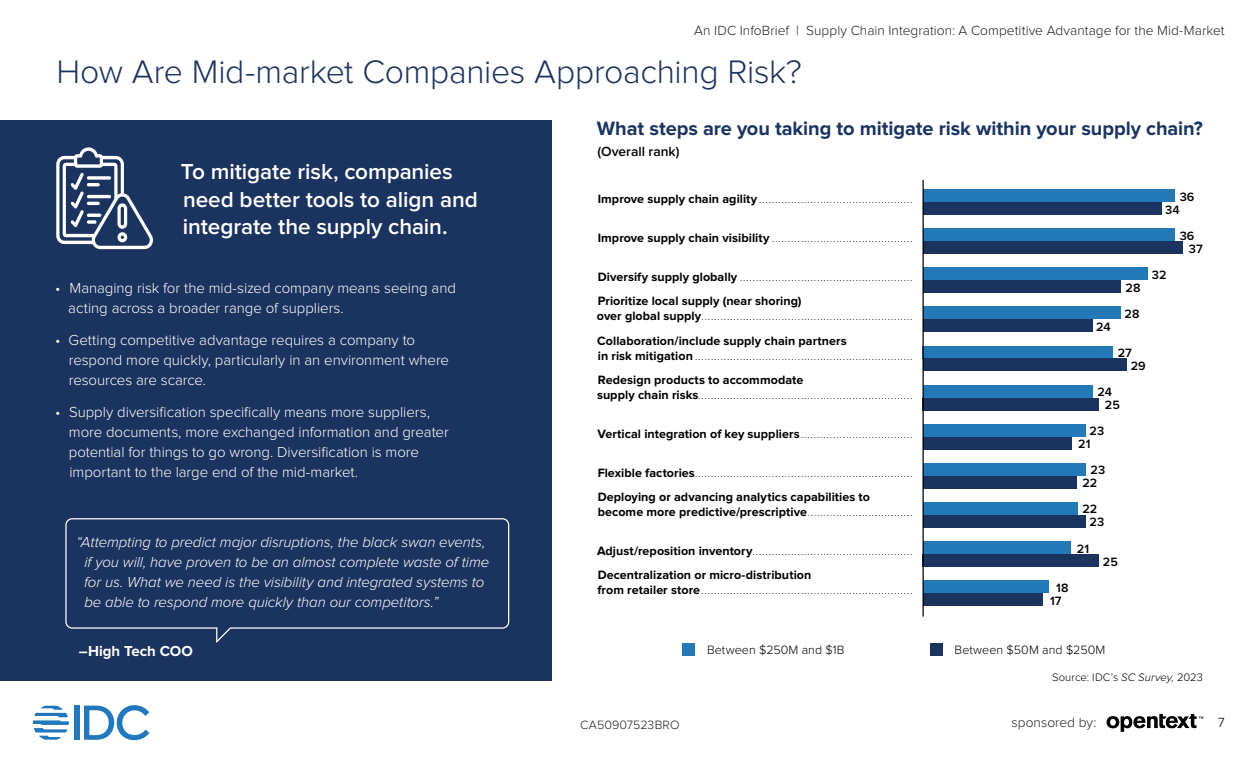
<style>
.page{position:relative;width:1260px;height:765px;background:#fff}
.page>*{position:absolute;margin:0;border:0;box-sizing:border-box;transform-origin:0 0}
.t1{font:300 33.75px "Proxima Nova";letter-spacing:-.01em;color:#1b335f}
.t2{font:600 22.5px/27.5px "Proxima Nova";letter-spacing:-.005em;color:#fff}
.t3{font:700 20px "Proxima Nova";letter-spacing:-.005em;color:#1b335f}
.t4{font:300 15px/20px "Proxima Nova";letter-spacing:-.005em;color:#fff}
.t5{font:italic 300 15px/20px "Proxima Nova";letter-spacing:-.005em;color:#fff}
.t6{font:700 15px "Proxima Nova";letter-spacing:-.005em;color:#fff}
.t7{font:300 13.75px "Proxima Nova";color:#242021}
.t8{font:600 13.75px "Proxima Nova";color:#000}
.t9{font:300 13.75px "Proxima Nova";color:#000}
.t10{font:700 12.5px/15px "Proxima Nova";letter-spacing:.005em;color:#000}
.t11{font:600 12.5px "Proxima Nova";letter-spacing:.005em;color:#000}
.t12{font:300 12.5px "Proxima Nova";letter-spacing:.005em;color:#000}
.t13{font:300 12.5px "Proxima Nova";letter-spacing:.005em;color:#242021}
.t14{font:300 11.25px "Proxima Nova";letter-spacing:.005em;color:#000}
.t15{font:700 6.25px "Proxima Nova";color:#01010f}
.s1{font-size:12.5px;color:#000}
.s2{font-size:6.25px;color:#01010f}
.s3{font-style:italic}
</style>
<div class="page">
<svg style="left:1107px;top:714px;width:96px;height:18px"></svg>
<div style="left:74px;top:706px;width:6px;height:34px;background:#2178bd"></div>
<svg style="left:84px;top:705px;width:65px;height:35px"></svg>
<svg style="left:33px;top:706px;width:36px;height:34px"></svg>
<div style="left:0;top:120px;width:551px;height:561px;background:#1b335f"></div>
<svg style="left:56px;top:147px;width:97px;height:102px"></svg>
<svg style="left:65px;top:518px;width:445px;height:125px"></svg>
<div style="left:923px;top:189px;width:252px;height:13px;background:#2378b8"></div>
<div style="left:923px;top:228px;width:252px;height:13px;background:#2378b8"></div>
<div style="left:923px;top:267px;width:225px;height:13px;background:#2378b8"></div>
<div style="left:923px;top:306px;width:198px;height:13px;background:#2378b8"></div>
<div style="left:923px;top:346px;width:190px;height:13px;background:#2378b8"></div>
<div style="left:923px;top:385px;width:169px;height:13px;background:#2378b8"></div>
<div style="left:923px;top:424px;width:162px;height:13px;background:#2378b8"></div>
<div style="left:923px;top:463px;width:162px;height:13px;background:#2378b8"></div>
<div style="left:923px;top:502px;width:155px;height:13px;background:#2378b8"></div>
<div style="left:923px;top:541px;width:148px;height:13px;background:#2378b8"></div>
<div style="left:923px;top:580px;width:126px;height:13px;background:#2378b8"></div>
<div style="left:923px;top:202px;width:239px;height:13px;background:#1b335f"></div>
<div style="left:923px;top:241px;width:260px;height:13px;background:#1b335f"></div>
<div style="left:923px;top:280px;width:198px;height:13px;background:#1b335f"></div>
<div style="left:923px;top:319px;width:169px;height:13px;background:#1b335f"></div>
<div style="left:923px;top:359px;width:203px;height:12px;background:#1b335f"></div>
<div style="left:923px;top:398px;width:176px;height:13px;background:#1b335f"></div>
<div style="left:923px;top:437px;width:148px;height:13px;background:#1b335f"></div>
<div style="left:923px;top:476px;width:154px;height:13px;background:#1b335f"></div>
<div style="left:923px;top:515px;width:162px;height:13px;background:#1b335f"></div>
<div style="left:923px;top:554px;width:176px;height:13px;background:#1b335f"></div>
<div style="left:923px;top:593px;width:119px;height:13px;background:#1b335f"></div>
<hr style="left:922px;top:180px;width:2px;height:437px;background:#000">
<div style="left:930px;top:643px;width:13px;height:13px;background:#1b335f"></div>
<div style="left:682px;top:643px;width:13px;height:13px;background:#2378b8"></div>
<h3 class="t7" style="left:694px;top:24px;width:532px">An IDC InfoBrief | Supply Chain Integration: A Competitive Advantage for the Mid-Market</h3>
<h2 class="t1" style="left:56px;top:56px;width:747px">How Are Mid-market Companies Approaching Risk?</h2>
<p class="t2" style="left:181px;top:159px;width:298px">To mitigate risk, companies need better tools to align and integrate the supply chain.</p>
<p class="t4" style="left:68px;top:279px;width:389px;text-indent:-13px">• Managing risk for the mid-sized company means seeing and acting across a broader range of suppliers.</p>
<p class="t4" style="left:69px;top:330px;width:382px;text-indent:-14px">• Getting competitive advantage requires a company to respond more quickly, particularly in an environment where resources are scarce.</p>
<p class="t4" style="left:69px;top:402px;width:381px;text-indent:-14px">• Supply diversification specifically means more suppliers, more documents, more exchanged information and greater potential for things to go wrong. Diversification is more important to the large end of the mid-market.</p>
<p class="t5" style="left:84px;top:533px;width:407px;text-indent:-8px">“Attempting to predict major disruptions, the black swan events, if you will, have proven to be an almost complete waste of time for us. What we need is the visibility and integrated systems to be able to respond more quickly than our competitors.”</p>
<p class="t6" style="left:79px;top:644px;width:116px">–High Tech COO</p>
<p class="t3" style="left:597px;top:120px;width:608px">What steps are you taking to mitigate risk within your supply chain?</p>
<p class="t8" style="left:597px;top:145px;width:84px">(Overall rank)</p>
<p class="t15" style="left:598px;top:198px;width:316px"><span class="s1">Improve supply chain agility</span> . . . . . . . . . . . . . . . . . . . . . . . . . . . . . . . . . . . . . . . . . . . . . . . .</p>
<p class="t15" style="left:598px;top:237px;width:316px"><span class="s1">Improve supply chain visibility</span> . . . . . . . . . . . . . . . . . . . . . . . . . . . . . . . . . . . . . . . . . . . .</p>
<p class="t15" style="left:598px;top:276px;width:316px"><span class="s1">Diversify supply globally</span> . . . . . . . . . . . . . . . . . . . . . . . . . . . . . . . . . . . . . . . . . . . . . . . . . . . . . .</p>
<p class="t10" style="left:598px;top:294px;width:205px">Prioritize local supply (near shoring)</p>
<p class="t15" style="left:597px;top:316px;width:317px"><span class="s1">over global supply</span> . . . . . . . . . . . . . . . . . . . . . . . . . . . . . . . . . . . . . . . . . . . . . . . . . . . . . . . . . . . . . . . . . .</p>
<p class="t10" style="left:597px;top:333px;width:251px">Collaboration/include supply chain partners</p>
<p class="t15" style="left:598px;top:355px;width:316px"><span class="s1">in risk mitigation</span> . . . . . . . . . . . . . . . . . . . . . . . . . . . . . . . . . . . . . . . . . . . . . . . . . . . . . . . . . . . . . . . . . . . .</p>
<p class="t10" style="left:598px;top:373px;width:207px">Redesign products to accommodate</p>
<p class="t15" style="left:597px;top:394px;width:317px"><span class="s1">supply chain risks</span> . . . . . . . . . . . . . . . . . . . . . . . . . . . . . . . . . . . . . . . . . . . . . . . . . . . . . . . . . . . . . . . . . . .</p>
<p class="t15" style="left:597px;top:433px;width:316px"><span class="s1">Vertical integration of key suppliers</span> . . . . . . . . . . . . . . . . . . . . . . . . . . . . . . . . . . .</p>
<p class="t15" style="left:598px;top:472px;width:316px"><span class="s1">Flexible factories</span> . . . . . . . . . . . . . . . . . . . . . . . . . . . . . . . . . . . . . . . . . . . . . . . . . . . . . . . . . . . . . . . . . . . .</p>
<p class="t10" style="left:598px;top:490px;width:316px">Deploying or advancing analytics capabilities to become more predictive/prescriptive <span class="s2">. . . . . . . . . . . . . . . . . . . . . . . . . . . . . . . . .</span></p>
<p class="t15" style="left:597px;top:550px;width:317px"><span class="s1">Adjust/reposition inventory</span> . . . . . . . . . . . . . . . . . . . . . . . . . . . . . . . . . . . . . . . . . . . . . . . . . .</p>
<p class="t10" style="left:598px;top:568px;width:215px">Decentralization or micro-distribution</p>
<p class="t15" style="left:597px;top:589px;width:316px"><span class="s1">from retailer store</span> . . . . . . . . . . . . . . . . . . . . . . . . . . . . . . . . . . . . . . . . . . . . . . . . . . . . . . . . . . . . . . . . . .</p>
<p class="t11" style="left:1056px;top:582px;width:14px">18</p>
<p class="t11" style="left:1050px;top:595px;width:13px">17</p>
<p class="t11" style="left:1180px;top:191px;width:16px">36</p>
<p class="t11" style="left:1180px;top:230px;width:16px">36</p>
<p class="t11" style="left:1165px;top:204px;width:16px">34</p>
<p class="t11" style="left:1126px;top:282px;width:16px">28</p>
<p class="t11" style="left:1125px;top:308px;width:16px">28</p>
<p class="t11" style="left:1118px;top:347px;width:16px">27</p>
<p class="t11" style="left:1096px;top:321px;width:16px">24</p>
<p class="t11" style="left:1152px;top:269px;width:16px">32</p>
<p class="t11" style="left:1098px;top:386px;width:16px">24</p>
<p class="t11" style="left:1090px;top:425px;width:16px">23</p>
<p class="t11" style="left:1091px;top:464px;width:16px">23</p>
<p class="t11" style="left:1082px;top:504px;width:16px">22</p>
<p class="t11" style="left:1077px;top:543px;width:14px">21</p>
<p class="t11" style="left:1105px;top:399px;width:16px">25</p>
<p class="t11" style="left:1078px;top:438px;width:14px">21</p>
<p class="t11" style="left:1082px;top:477px;width:16px">22</p>
<p class="t11" style="left:1090px;top:517px;width:16px">23</p>
<p class="t11" style="left:1103px;top:556px;width:16px">25</p>
<p class="t11" style="left:1131px;top:360px;width:16px">29</p>
<p class="t11" style="left:1189px;top:243px;width:15px">37</p>
<p class="t12" style="left:707px;top:644px;width:139px">Between $250M and $1B</p>
<p class="t12" style="left:955px;top:644px;width:152px">Between $50M and $250M</p>
<p class="t14" style="left:1052px;top:672px;width:152px">Source: IDC’s <span class="s3">SC Survey,</span> 2023</p>
<h3 class="t13" style="left:580px;top:719px;width:101px">CA50907523BRO</h3>
<h3 class="t7" style="left:1012px;top:716px;width:86px">sponsored by:</h3>
<h3 class="t9" style="left:1218px;top:717px;width:8px">7</h3>
</div>
